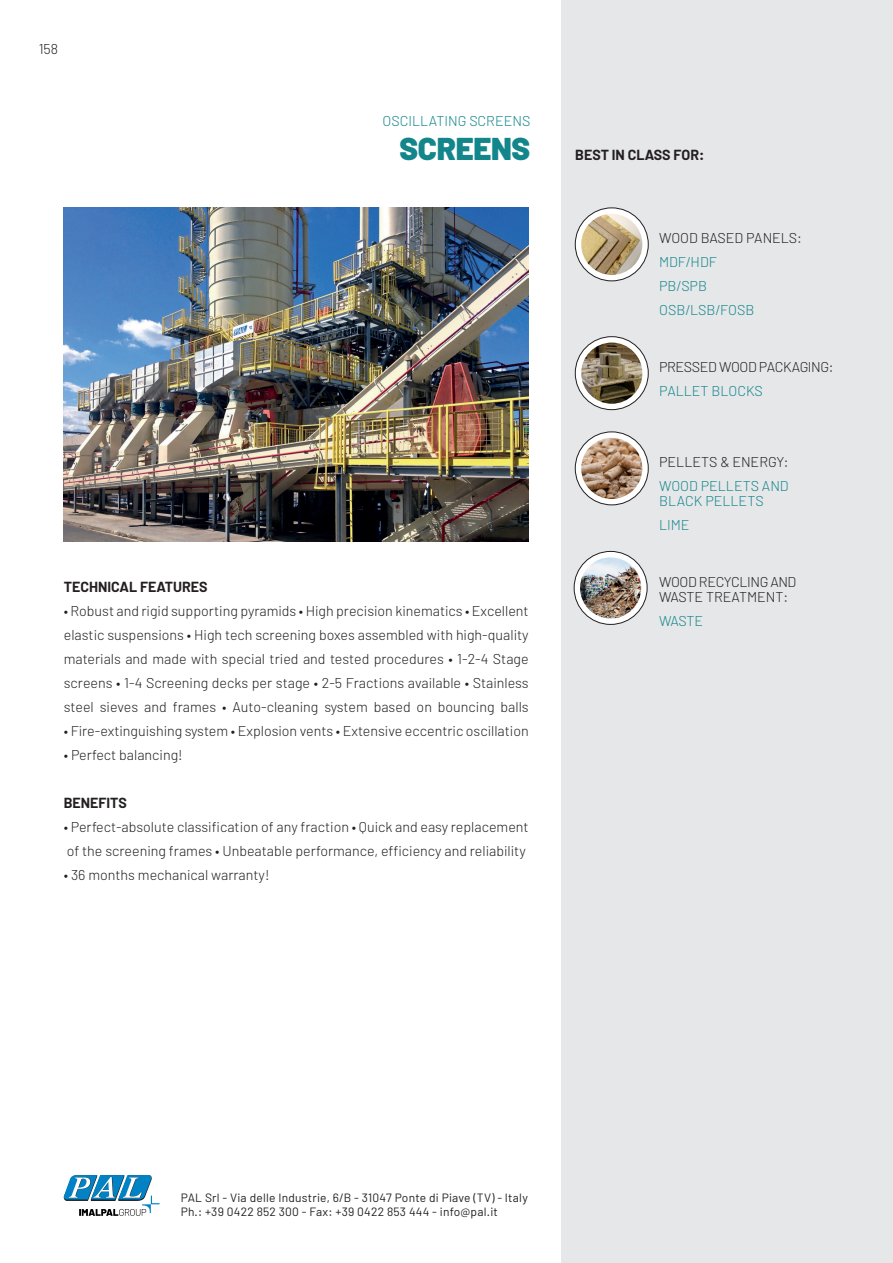
<style>
.page{position:relative;width:893px;height:1263px;background:#fff}
.page>*{position:absolute;margin:0;border:0;box-sizing:border-box;transform-origin:0 0}
.TITOLI{font:900 31.5px "Barlow";letter-spacing:-.01em;color:#13868b}
.PARAGRAFO_BASE{font:300 14.25px/24px "Barlow";color:#231f20}
.PARAGRAFO_BASE-2{font:300 14.25px/24px "Barlow";letter-spacing:-.025em;color:#231f20}
.PARAGRAFO_BASE-3{font:300 14.25px "Barlow";color:#13868b}
.PARAGRAFO_BASE-4{font:700 14.25px "Barlow";color:#231f20}
.TABELLE{font:300 14.25px "Barlow";color:#13868b}
.PARAGRAFO_BASE-5{font:12px "Barlow";letter-spacing:.02em;color:#231f20}
.s1{color:#13868b}
</style>
<div class="page">
<div style="left:561px;top:0;width:332px;height:1263px;background:#e6e7e9"></div>
<img style="left:64px;top:208px;width:465px;height:334px">
<svg style="left:575px;top:208px;width:73px;height:73px"></svg>
<div style="left:575px;top:208px;width:73px;height:73px;border:1px solid #231f20;border-radius:50%"></div>
<img style="left:581px;top:214px;width:61px;height:61px;border-radius:31px">
<svg style="left:575px;top:337px;width:73px;height:73px"></svg>
<div style="left:575px;top:337px;width:73px;height:73px;border:1px solid #231f20;border-radius:50%"></div>
<img style="left:581px;top:343px;width:61px;height:61px;border-radius:31px">
<svg style="left:574px;top:551px;width:73px;height:73px"></svg>
<div style="left:574px;top:551px;width:73px;height:73px;border:1px solid #231f20;border-radius:50%"></div>
<img style="left:580px;top:557px;width:61px;height:61px;border-radius:31px">
<svg style="left:575px;top:432px;width:73px;height:73px"></svg>
<div style="left:575px;top:432px;width:73px;height:73px;border:1px solid #231f20;border-radius:50%"></div>
<img style="left:581px;top:438px;width:61px;height:61px;border-radius:31px">
<svg style="left:63px;top:1175px;width:97px;height:41px"></svg>
<p class="PARAGRAFO_BASE" style="left:39px;top:37px;width:21px">158</p>
<p class="PARAGRAFO_BASE-3" style="left:383px;top:112px;width:149px">OSCILLATING SCREENS</p>
<p class="TITOLI" style="left:399px;top:129px;width:132px">SCREENS</p>
<p class="PARAGRAFO_BASE-4" style="left:64px;top:578px;width:145px">TECHNICAL FEATURES</p>
<p class="PARAGRAFO_BASE" style="left:64px;top:598px;width:466px;text-align:justify">• Robust and rigid supporting pyramids • High precision kinematics • Excellent elastic suspensions • High tech screening boxes assembled with high-quality materials and made with special tried and tested procedures • 1-2-4 Stage screens • 1-4 Screening decks per stage • 2-5 Fractions available • Stainless steel sieves and frames • Auto-cleaning system based on bouncing balls</p>
<p class="PARAGRAFO_BASE" style="left:64px;top:718px;width:466px">• Fire-extinguishing system • Explosion vents • Extensive eccentric oscillation</p>
<p class="PARAGRAFO_BASE" style="left:64px;top:742px;width:120px">• Perfect balancing!</p>
<p class="PARAGRAFO_BASE-4" style="left:64px;top:794px;width:65px">BENEFITS</p>
<p class="PARAGRAFO_BASE" style="left:64px;top:814px;width:466px">• Perfect-absolute classification of any fraction • Quick and easy replacement of the screening frames • Unbeatable performance, efficiency and reliability</p>
<p class="PARAGRAFO_BASE" style="left:64px;top:862px;width:207px">• 36 months mechanical warranty!</p>
<p class="PARAGRAFO_BASE-4" style="left:575px;top:146px;width:131px">BEST IN CLASS FOR:</p>
<p class="PARAGRAFO_BASE" style="left:659px;top:226px;width:144px">WOOD BASED PANELS:<br><span class="s1">MDF/HDF</span></p>
<p class="PARAGRAFO_BASE-3" style="left:659px;top:277px;width:49px">PB/SPB</p>
<p class="PARAGRAFO_BASE-3" style="left:659px;top:301px;width:97px">OSB/LSB/FOSB</p>
<p class="PARAGRAFO_BASE-2" style="left:659px;top:355px;width:176px">PRESSED WOOD PACKAGING:<br><span class="s1">PALLET BLOCKS</span></p>
<p class="PARAGRAFO_BASE" style="left:659px;top:450px;width:131px">PELLETS &amp; ENERGY:</p>
<p class="PARAGRAFO_BASE-3" style="left:659px;top:477px;width:131px">WOOD PELLETS AND</p>
<p class="TABELLE" style="left:659px;top:492px;width:106px">BLACK PELLETS</p>
<p class="PARAGRAFO_BASE-3" style="left:659px;top:516px;width:32px">LIME</p>
<p class="PARAGRAFO_BASE-2" style="left:659px;top:574px;width:139px;line-height:15px">WOOD RECYCLING AND<br>WASTE TREATMENT:</p>
<p class="PARAGRAFO_BASE-3" style="left:659px;top:612px;width:46px">WASTE</p>
<p class="PARAGRAFO_BASE-5" style="left:181px;top:1190px;width:349px">PAL Srl - Via delle Industrie, 6/B - 31047 Ponte di Piave (TV) - Italy</p>
<p class="PARAGRAFO_BASE-5" style="left:181px;top:1204px;width:319px">Ph.: +39 0422 852 300 - Fax: +39 0422 853 444 - info@pal.it</p>
</div>
